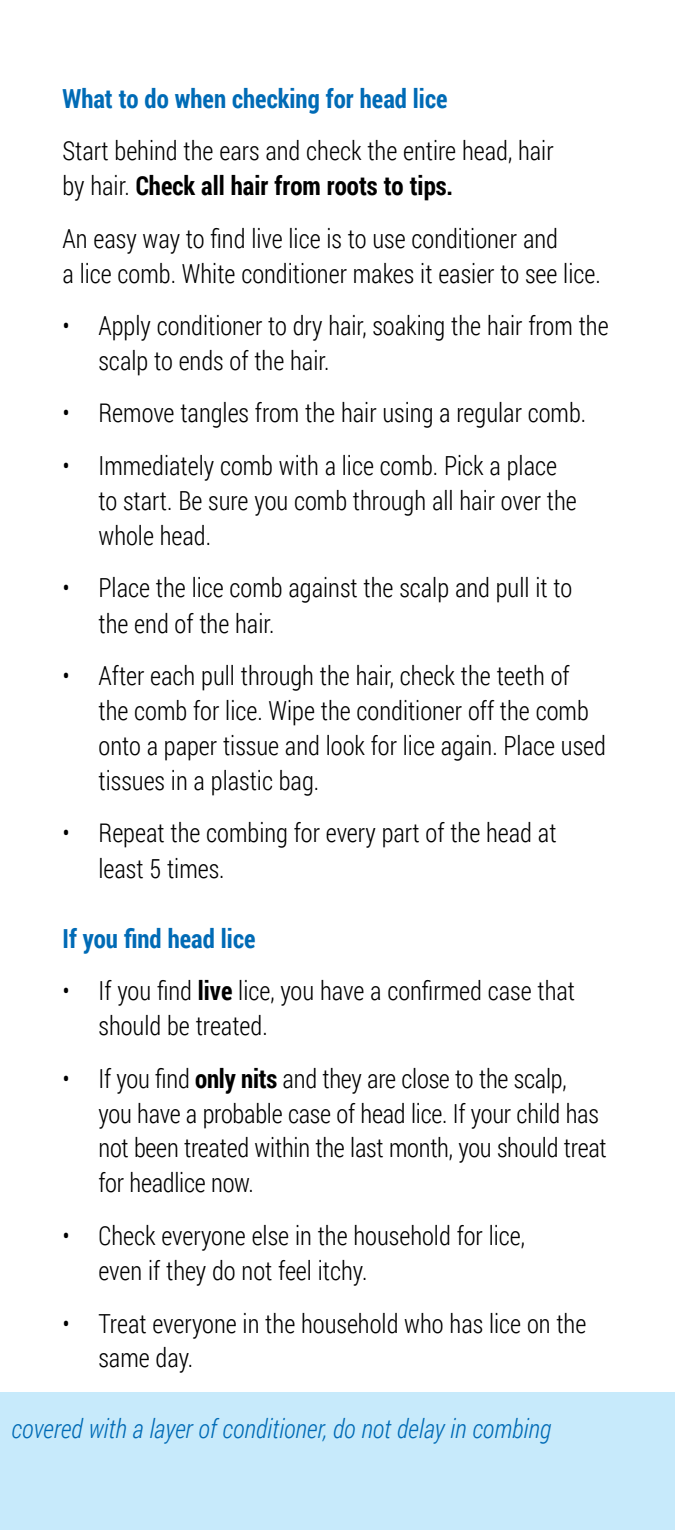
<style>
.page{position:relative;width:675px;height:1530px;background:#fff}
.page>*{position:absolute;margin:0;border:0;box-sizing:border-box;transform-origin:0 0}
.t1{font:300 26.25px/35px "Roboto Condensed";color:#000;scale:.95 1}
.t2{font:italic 300 26.25px "Roboto Condensed";color:#006bb6;scale:.95 1}
.t3{font:700 26.25px "Roboto Condensed";color:#006bb6;scale:.95 1}
.s1{font-weight:700}
</style>
<div class="page">
<div style="left:0;top:1393px;width:675px;height:137px;background:#c7eafb"></div>
<p class="t3" style="left:62px;top:80px;width:407px">What to do when checking for head lice</p>
<p class="t1" style="left:62px;top:132px;width:519px">Start behind the ears and check the entire head, hair by hair. <span class="s1">Check all hair from roots to tips.</span></p>
<p class="t1" style="left:62px;top:220px;width:568px">An easy way to find live lice is to use conditioner and<br>a lice comb. White conditioner makes it easier to see lice.</p>
<p class="t1" style="left:98px;top:307px;width:539px;text-indent:-36px">• Apply conditioner to dry hair, soaking the hair from the scalp to ends of the hair.</p>
<p class="t1" style="left:62px;top:395px;width:553px">• Remove tangles from the hair using a regular comb.</p>
<p class="t1" style="left:98px;top:447px;width:505px;text-indent:-36px">• Immediately comb with a lice comb. Pick a place to start. Be sure you comb through all hair over the whole head.</p>
<p class="t1" style="left:99px;top:570px;width:500px;text-indent:-36px">• Place the lice comb against the scalp and pull it to the end of the hair.</p>
<p class="t1" style="left:99px;top:657px;width:536px;text-indent:-36px">• After each pull through the hair, check the teeth of the comb for lice. Wipe the conditioner off the comb onto a paper tissue and look for lice again. Place used tissues in a plastic bag.</p>
<p class="t1" style="left:99px;top:815px;width:484px;text-indent:-36px">• Repeat the combing for every part of the head at least 5 times.</p>
<p class="t3" style="left:63px;top:920px;width:205px">If you find head lice</p>
<p class="t1" style="left:99px;top:972px;width:503px;text-indent:-36px">• If you find <span class="s1">live</span> lice, you have a confirmed case that should be treated.</p>
<p class="t1" style="left:98px;top:1060px;width:537px;text-indent:-36px">• If you find <span class="s1">only nits</span> and they are close to the scalp,<br>you have a probable case of head lice. If your child has not been treated within the last month, you should treat for headlice now.</p>
<p class="t1" style="left:99px;top:1217px;width:451px;text-indent:-36px">• Check everyone else in the household for lice, even if they do not feel itchy.</p>
<p class="t1" style="left:98px;top:1305px;width:515px;text-indent:-36px">• Treat everyone in the household who has lice on the same day.</p>
<p class="t2" style="left:12px;top:1410px;width:570px">covered with a layer of conditioner, do not delay in combing</p>
</div>
